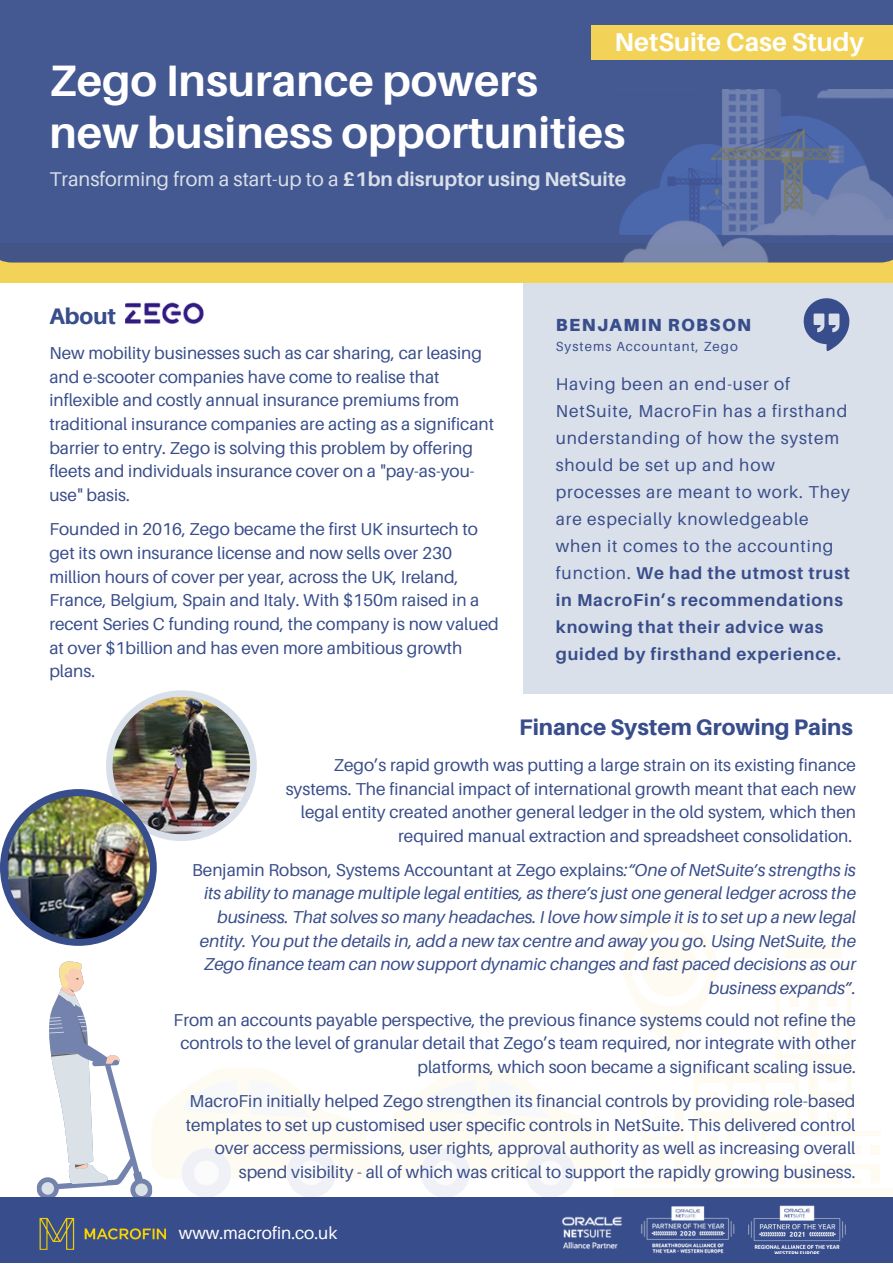
<style>
.page{position:relative;width:893px;height:1264px;background:#fff}
.page>*{position:absolute;margin:0;border:0;box-sizing:border-box;transform-origin:0 0}
.t1{font:700 43.95px/52.7px "Aileron";color:#fff}
.t2{font:700 25.8px "Aileron";color:#fff}
.t3{font:800 22.5px "Aileron";color:#384d8b}
.t4{font:19.8px "Aileron";color:#dae0e9}
.t5{font:900 17.55px "Aileron";letter-spacing:.08em;color:#384d8b}
.t6{font:17.25px/23.5px "Aileron";color:#384d8b;text-align:right}
.t7{font:italic 17.25px/23.5px "Aileron";color:#384d8b;text-align:right}
.t8{font:17.25px/27px "Aileron";letter-spacing:.05em;color:#384d8b}
.t9{font:17.25px "Aileron";color:#fff}
.t10{font:13.2px "Aileron";letter-spacing:.08em;color:#384d8b}
.s1{font-weight:700}
.s2{font-style:normal}
</style>
<div class="page">
<div style="left:523px;top:282px;width:369px;height:412px;background:#dae0e9"></div>
<div style="left:0;top:243px;width:892px;height:40px;background:#f2d358"></div>
<div style="left:0;top:0;width:892px;height:262px;background:#445892"></div>
<svg style="left:803px;top:298px;width:46px;height:53px"></svg>
<img style="left:612px;top:89px;width:280px;height:173px">
<img style="left:125px;top:302px;width:79px;height:22px">
<div style="left:591px;top:25px;width:301px;height:35px;background:#f2d358"></div>
<svg style="left:390px;top:1069px;width:222px;height:127px"></svg>
<div style="left:612px;top:1188px;width:280px;height:9px;background:#fefbf2"></div>
<svg style="left:623px;top:921px;width:257px;height:262px"></svg>
<div style="left:106px;top:690px;width:151px;height:151px;background:#dae0e9;border-radius:50%"></div>
<img style="left:113px;top:697px;width:137px;height:137px;border-radius:50%">
<div style="left:0;top:789px;width:157px;height:156px;background:#384d8b;border-radius:50%"></div>
<img style="left:7px;top:796px;width:143px;height:143px;border-radius:50%">
<div style="left:0;top:1196px;width:892px;height:66px;background:#384d8b"></div>
<img style="left:19px;top:1196px;width:148px;height:54px">
<svg style="left:26px;top:961px;width:347px;height:244px"></svg>
<img style="left:641px;top:1206px;width:93px;height:48px">
<img style="left:562px;top:1216px;width:61px;height:33px">
<img style="left:748px;top:1205px;width:98px;height:48px">
<h2 class="t2" style="left:614px;top:26px;width:251px">NetSuite Case Study</h2>
<h1 class="t1" style="left:49px;top:53px;width:577px">Zego Insurance powers new business opportunities</h1>
<p class="t4" style="left:49px;top:167px;width:578px">Transforming from a start-up to a <span class="s1">£1bn disruptor using NetSuite</span></p>
<h3 class="t3" style="left:49px;top:302px;width:68px">About</h3>
<p class="t6" style="left:49px;top:341px;width:446px;text-align:left">New mobility businesses such as car sharing, car leasing and e-scooter companies have come to realise that inflexible and costly annual insurance premiums from traditional insurance companies are acting as a significant barrier to entry. Zego is solving this problem by offering fleets and individuals insurance cover on a "pay-as-you&shy;use" basis.</p>
<p class="t6" style="left:49px;top:517px;width:451px;text-align:left">Founded in 2016, Zego became the first UK insurtech to get its own insurance license and now sells over 230 million hours of cover per year, across the UK, Ireland, France, Belgium, Spain and Italy. With $150m raised in a recent Series C funding round, the company is now valued at over $1billion and has even more ambitious growth plans.</p>
<p class="t5" style="left:555px;top:314px;width:197px">BENJAMIN ROBSON</p>
<p class="t10" style="left:555px;top:338px;width:183px">Systems Accountant, Zego</p>
<p class="t8" style="left:555px;top:370px;width:296px">Having been an end-user of<br>NetSuite, MacroFin has a firsthand understanding of how the system should be set up and how processes are meant to work. They are especially knowledgeable when it comes to the accounting function. <span class="s1">We had the utmost trust in MacroFin’s recommendations knowing that their advice was guided by firsthand experience.</span></p>
<h3 class="t3" style="left:519px;top:713px;width:335px">Finance System Growing Pains</h3>
<p class="t6" style="left:286px;top:752px;width:571px">Zego’s rapid growth was putting a large strain on its existing finance systems. The financial impact of international growth meant that each new legal entity created another general ledger in the old system, which then required manual extraction and spreadsheet consolidation.</p>
<p class="t7" style="left:192px;top:857px;width:665px"><span class="s2">Benjamin Robson, Systems Accountant at Zego explains</span>:“One of NetSuite’s strengths is its ability to manage multiple legal entities, as there’s just one general ledger across the business. That solves so many headaches. I love how simple it is to set up a new legal entity. You put the details in, add a new tax centre and away you go. Using NetSuite, the Zego finance team can now support dynamic changes and fast paced decisions as our business expands”.</p>
<p class="t6" style="left:174px;top:1007px;width:683px">From an accounts payable perspective, the previous finance systems could not refine the controls to the level of granular detail that Zego’s team required, nor integrate with other platforms, which soon became a significant scaling issue.</p>
<p class="t6" style="left:186px;top:1088px;width:671px">MacroFin initially helped Zego strengthen its financial controls by providing role-based templates to set up customised user specific controls in NetSuite. This delivered control over access permissions, user rights, approval authority as well as increasing overall spend visibility - all of which was critical to support the rapidly growing business.</p>
<p class="t9" style="left:179px;top:1221px;width:160px">www.macrofin.co.uk</p>
</div>
